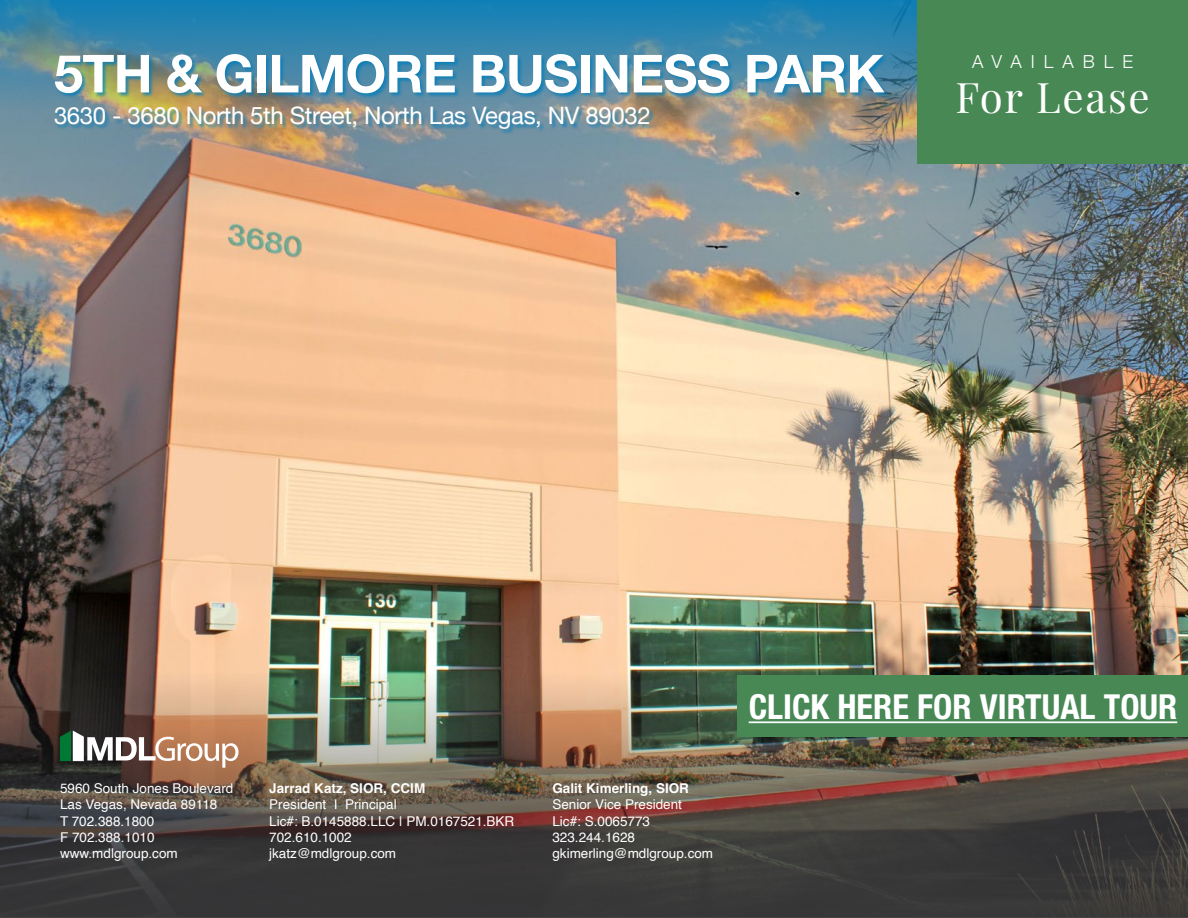
<style>
.page{position:relative;width:1188px;height:918px;background:#fff}
.page>*{position:absolute;margin:0;border:0;box-sizing:border-box;transform-origin:0 0}
.t1{font:700 52.5px "Helvetica Neue";letter-spacing:-.015em;color:#fff}
.t2{font:42px "Playfair Display";letter-spacing:.04em;color:#fff}
.t3{font:700 condensed 34.5px "Helvetica Neue LT Pro";color:#fff}
.t4{font:24px "Helvetica Neue";letter-spacing:-.015em;color:#fff}
.t5{font:300 18px "Helvetica Neue";letter-spacing:.5em;color:#fff}
.t6{font:13.5px/16.2px "Helvetica";color:#fff}
.t7{font:700 13.5px "Helvetica";color:#fff}
</style>
<div class="page">
<img style="left:0;top:213px;width:1188px;height:460px">
<img style="left:0;top:0;width:1188px;height:213px">
<div style="left:55px;top:54px;width:835px;height:81px;background:#007dba;opacity:.75"></div>
<div style="left:917px;top:0;width:271px;height:163px;background:#488854"></div>
<img style="left:0;top:673px;width:1188px;height:245px">
<svg style="left:60px;top:731px;width:178px;height:37px"></svg>
<div style="left:737px;top:676px;width:451px;height:61px;background:#478855"></div>
<hr style="left:749px;top:721px;width:428px;height:2px;background:#fff">
<h1 class="t1" style="left:54px;top:33px;width:832px">5TH &amp; GILMORE BUSINESS PARK</h1>
<h3 class="t4" style="left:54px;top:98px;width:598px">3630 - 3680 North 5th Street, North Las Vegas, NV 89032</h3>
<h3 class="t5" style="left:972px;top:47px;width:162px">AVAILABLE</h3>
<h2 class="t2" style="left:955px;top:65px;width:196px">For Lease</h2>
<p class="t6" style="left:60px;top:781px;width:175px">5960 South Jones Boulevard<br>Las Vegas, Nevada 89118<br>T 702.388.1800<br>F 702.388.1010 www.mdlgroup.com</p>
<p class="t7" style="left:269px;top:780px;width:158px">Jarrad Katz, SIOR, CCIM</p>
<p class="t6" style="left:269px;top:797px;width:247px">President I Principal<br>Lic#: B.0145888.LLC | PM.0167521.BKR<br>702.610.1002<br>jkatz@mdlgroup.com</p>
<p class="t7" style="left:552px;top:780px;width:138px">Galit Kimerling, SIOR</p>
<p class="t6" style="left:552px;top:797px;width:162px">Senior Vice President<br>Lic#: S.0065773<br>323.244.1628 gkimerling@mdlgroup.com</p>
<h3 class="t3" style="left:749px;top:686px;width:430px">CLICK HERE FOR VIRTUAL TOUR</h3>
</div>
